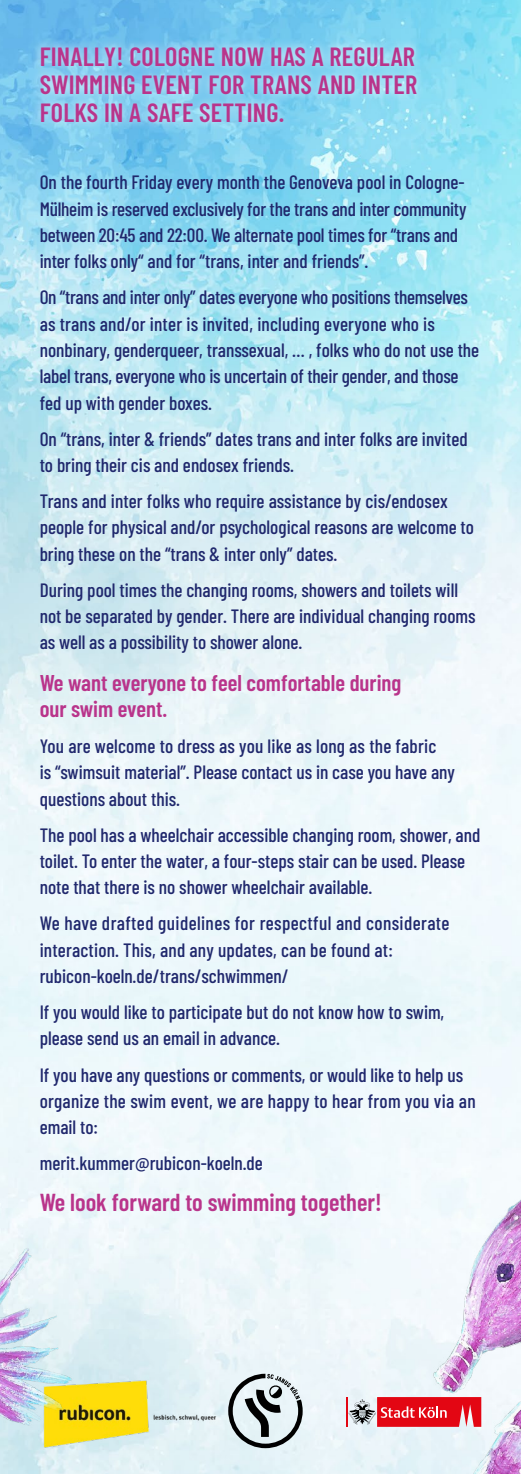
<style>
.page{position:relative;width:521px;height:1474px;background:#fff}
.page>*{position:absolute;margin:0;border:0;box-sizing:border-box;transform-origin:0 0}
.Untertitel{font:600 26.25px/28px "Barlow Condensed";letter-spacing:.01em;color:#b9348b;text-align:justify}
.Absatz{font:600 24.5px "Barlow Condensed";color:#b9348b}
.Absatz-2{font:600 22.75px/26.2px "Barlow Condensed";color:#b9348b}
.Text-11Pt{font:500 19.25px/26.2px "Barlow Condensed";color:#20286d}
</style>
<div class="page">
<img style="left:0;top:0;width:521px;height:1473px">
<div style="left:32px;top:38px;width:394px;height:93px;background:#fff;opacity:.75"></div>
<svg style="left:228px;top:1373px;width:75px;height:75px;background:#a7b0b2"></svg>
<img style="left:89px;top:1377px;width:129px;height:73px">
<hr style="left:346px;top:1396px;width:1px;height:30px;background:#e30613">
<svg style="left:349px;top:1396px;width:34px;height:30px"></svg>
<img style="left:383px;top:1138px;width:138px;height:335px">
<img style="left:0;top:1198px;width:89px;height:275px">
<p class="Untertitel" style="left:40px;top:41px;width:379px">FINALLY! COLOGNE NOW HAS A REGULAR SWIMMING EVENT FOR TRANS AND INTER FOLKS IN A SAFE SETTING.</p>
<p class="Text-11Pt" style="left:40px;top:168px;width:428px">On the fourth Friday every month the Genoveva pool in Cologne-Mülheim is reserved exclusively for the trans and inter community between 20:45 and 22:00. We alternate pool times for “trans and inter folks only“ and for “trans, inter and friends”.</p>
<p class="Text-11Pt" style="left:40px;top:283px;width:441px">On “trans and inter only” dates everyone who positions themselves as trans and/or inter is invited, including everyone who is nonbinary, genderqueer, transsexual, … , folks who do not use the label trans, everyone who is uncertain of their gender, and those fed up with gender boxes.</p>
<p class="Text-11Pt" style="left:40px;top:424px;width:429px">On “trans, inter &amp; friends’’ dates trans and inter folks are invited to bring their cis and endosex friends.</p>
<p class="Text-11Pt" style="left:40px;top:486px;width:436px">Trans and inter folks who require assistance by cis/endosex people for physical and/or psychological reasons are welcome to bring these on the “trans &amp; inter only” dates.</p>
<p class="Text-11Pt" style="left:40px;top:575px;width:437px">During pool times the changing rooms, showers and toilets will not be separated by gender. There are individual changing rooms as well as a possibility to shower alone.</p>
<p class="Absatz-2" style="left:40px;top:667px;width:363px">We want everyone to feel comfortable during our swim event.</p>
<p class="Text-11Pt" style="left:40px;top:731px;width:417px">You are welcome to dress as you like as long as the fabric<br>is “swimsuit material”. Please contact us in case you have any questions about this.</p>
<p class="Text-11Pt" style="left:40px;top:820px;width:442px">The pool has a wheelchair accessible changing room, shower, and toilet. To enter the water, a four-steps stair can be used. Please note that there is no shower wheelchair available.</p>
<p class="Text-11Pt" style="left:40px;top:909px;width:411px">We have drafted guidelines for respectful and considerate interaction. This, and any updates, can be found at: rubicon-koeln.de/trans/schwimmen/</p>
<p class="Text-11Pt" style="left:40px;top:997px;width:406px">If you would like to participate but do not know how to swim, please send us an email in advance.</p>
<p class="Text-11Pt" style="left:40px;top:1060px;width:437px">If you have any questions or comments, or would like to help us organize the swim event, we are happy to hear from you via an email to:</p>
<p class="Text-11Pt" style="left:40px;top:1148px;width:225px">merit.kummer@rubicon-koeln.de</p>
<p class="Absatz" style="left:40px;top:1185px;width:343px">We look forward to swimming together!</p>
</div>
